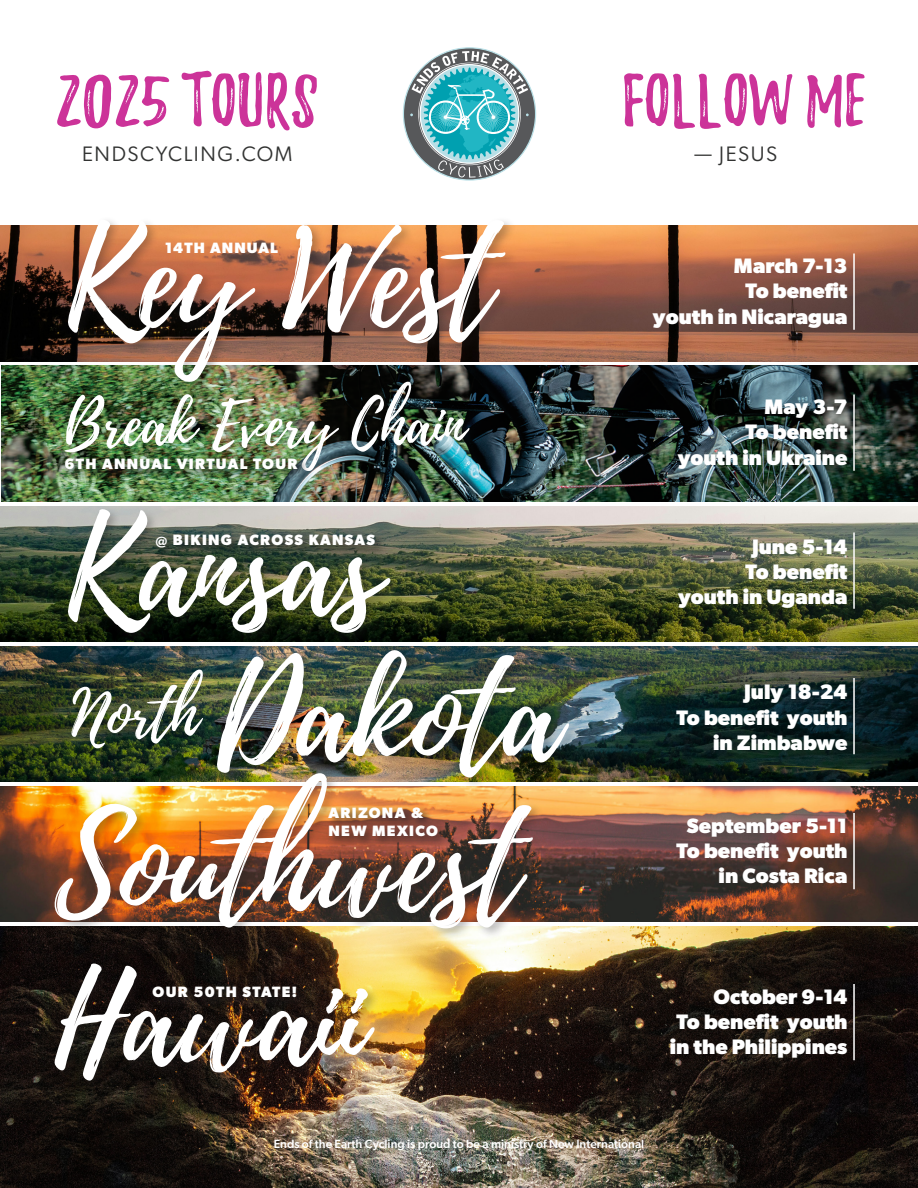
<style>
.page{position:relative;width:918px;height:1188px;background:#fff}
.page>*{position:absolute;margin:0;border:0;box-sizing:border-box;transform-origin:0 0}
.t1{font:130.05px/154.5px "Playlist Script";color:#fff}
.t2{font:66.3px "Playlist Caps";color:#c39}
.t3{font:62.25px "Playlist Script";color:#fff}
.t4{font:60px "Playlist Script";color:#fff}
.t5{font:700 21px/25.2px "Gibson";color:#fff;text-align:right}
.t6{font:21px "Gibson";letter-spacing:.075em;color:#323332}
.t7{font:700 15px/18px "Gibson";letter-spacing:.09em;color:#fff}
.t8{font:500 12px "Gibson";color:#fff}
</style>
<div class="page">
<svg style="left:403px;top:47px;width:133px;height:134px"></svg>
<img style="left:0;top:786px;width:918px;height:136px">
<img style="left:0;top:926px;width:918px;height:262px">
<img style="left:0;top:226px;width:918px;height:135px">
<img style="left:1px;top:366px;width:917px;height:135px">
<img style="left:0;top:506px;width:918px;height:136px">
<img style="left:0;top:646px;width:918px;height:136px">
<div style="left:65px;top:216px;width:453px;height:178px;background:#231f20;opacity:.3"></div>
<div style="left:51px;top:770px;width:494px;height:171px;background:#231f20;opacity:.3"></div>
<div style="left:52px;top:960px;width:335px;height:133px;background:#231f20;opacity:.3"></div>
<div style="left:65px;top:505px;width:338px;height:141px;background:#231f20;opacity:.3"></div>
<div style="left:214px;top:647px;width:368px;height:143px;background:#231f20;opacity:.3"></div>
<hr style="left:853px;top:254px;width:2px;height:76px;background:#fff">
<hr style="left:853px;top:394px;width:2px;height:77px;background:#fff">
<hr style="left:853px;top:532px;width:2px;height:77px;background:#fff">
<hr style="left:853px;top:678px;width:2px;height:76px;background:#fff">
<hr style="left:853px;top:813px;width:2px;height:76px;background:#fff">
<hr style="left:853px;top:984px;width:2px;height:76px;background:#fff">
<div style="left:62px;top:455px;width:248px;height:26px;background:#231f20;opacity:.75"></div>
<div style="left:153px;top:531px;width:235px;height:28px;background:#231f20;opacity:.75"></div>
<div style="left:325px;top:804px;width:125px;height:45px;background:#231f20;opacity:.75"></div>
<div style="left:149px;top:984px;width:160px;height:26px;background:#231f20;opacity:.75"></div>
<h2 class="t2" style="left:55px;top:71px;width:264px">2025 TOURS</h2>
<h2 class="t2" style="left:623px;top:71px;width:245px">FOLLOW ME</h2>
<p class="t6" style="left:82px;top:141px;width:212px">ENDSCYCLING.COM</p>
<p class="t6" style="left:695px;top:141px;width:84px">— JESUS</p>
<h1 class="t1" style="left:64px;top:208px;width:430px">Key West</h1>
<p class="t7" style="left:165px;top:239px;width:115px">14TH ANNUAL</p>
<h3 class="t4" style="left:64px;top:382px;width:402px">Break Every Chain</h3>
<p class="t7" style="left:64px;top:454px;width:235px">6TH ANNUAL VIRTUAL TOUR</p>
<h1 class="t1" style="left:217px;top:502px;width:344px;line-height:145.5px;text-indent:-153px">Kansas<br>Dakota</h1>
<p class="t7" style="left:155px;top:530px;width:221px">@ BIKING ACROSS KANSAS</p>
<h3 class="t3" style="left:72px;top:670px;width:129px">North</h3>
<h1 class="t1" style="left:55px;top:793px;width:467px">Southwest<br>Hawaii</h1>
<p class="t7" style="left:329px;top:804px;width:111px">ARIZONA &amp;<br>NEW MEXICO</p>
<p class="t7" style="left:153px;top:983px;width:146px">OUR 50TH STATE!</p>
<p class="t5" style="left:653px;top:253px;width:196px">March 7-13<br>To benefit<br>youth in Nicaragua</p>
<p class="t5" style="left:678px;top:394px;width:171px">May 3-7<br>To benefit<br>youth in Ukraine</p>
<p class="t5" style="left:678px;top:533px;width:171px">June 5-14<br>To benefit<br>youth in Uganda</p>
<p class="t5" style="left:677px;top:679px;width:172px">July 18-24<br>To benefit youth in Zimbabwe</p>
<p class="t5" style="left:677px;top:812px;width:172px">September 5-11<br>To benefit youth in Costa Rica</p>
<p class="t5" style="left:670px;top:983px;width:179px">October 9-14<br>To benefit youth in the Philippines</p>
<p class="t8" style="left:274px;top:1136px;width:372px">Ends of the Earth Cycling is proud to be a ministry of New International</p>
</div>
